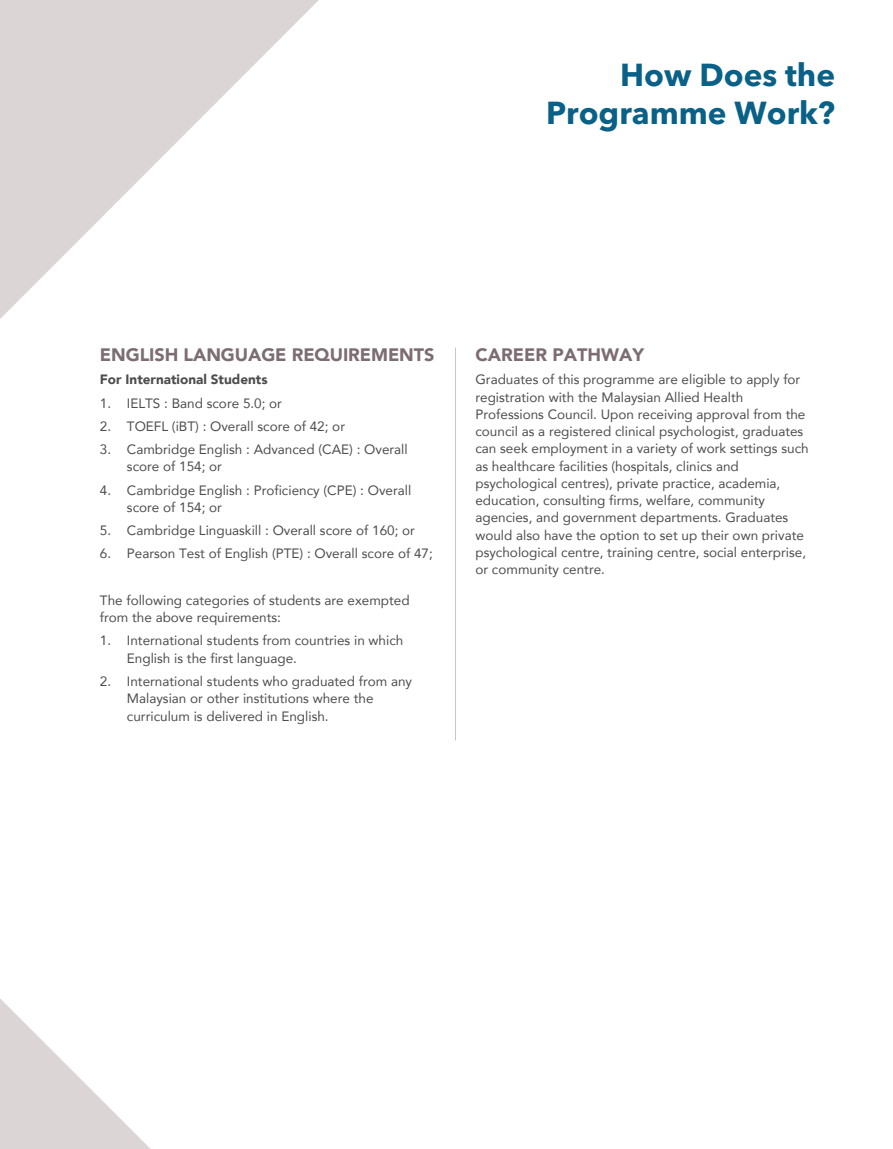
<style>
.page{position:relative;width:893px;height:1149px;background:#fff}
.page>*{position:absolute;margin:0;border:0;box-sizing:border-box;transform-origin:0 0}
.t1{font:700 31.5px/37.8px "Avenir Next LT Pro";color:#0a6187;text-align:right}
.t2{font:900 18px "Avenir";letter-spacing:-.005em;color:#7c6d72}
.t3{font:13.5px/17.2px "Avenir";color:#4d4d4f}
.t4{font:900 13.5px "Avenir";color:#4d4d4f}
</style>
<div class="page">
<svg style="left:0;top:998px;width:149px;height:150px"></svg>
<svg style="left:0;top:0;width:319px;height:319px"></svg>
<hr style="left:455px;top:348px;width:1px;height:391px;background:#c7c8ca">
<h1 class="t1" style="left:546px;top:56px;width:291px">How Does the<br>Programme Work?</h1>
<h2 class="t2" style="left:100px;top:339px;width:336px">ENGLISH LANGUAGE REQUIREMENTS</h2>
<p class="t4" style="left:100px;top:368px;width:169px">For International Students</p>
<p class="t3" style="left:100px;top:393px;width:184px">1. IELTS : Band score 5.0; or</p>
<p class="t3" style="left:100px;top:417px;width:247px">2. TOEFL (iBT) : Overall score of 42; or</p>
<p class="t3" style="left:127px;top:440px;width:282px;text-indent:-27px">3. Cambridge English : Advanced (CAE) : Overall score of 154; or</p>
<p class="t3" style="left:127px;top:480px;width:286px;text-indent:-27px">4. Cambridge English : Proficiency (CPE) : Overall score of 154; or</p>
<p class="t3" style="left:100px;top:521px;width:317px">5. Cambridge Linguaskill : Overall score of 160; or</p>
<p class="t3" style="left:100px;top:544px;width:334px">6. Pearson Test of English (PTE) : Overall score of 47;</p>
<p class="t3" style="left:100px;top:591px;width:311px">The following categories of students are exempted from the above requirements:</p>
<p class="t3" style="left:127px;top:631px;width:278px;text-indent:-27px">1. International students from countries in which<br>English is the first language.</p>
<p class="t3" style="left:127px;top:672px;width:287px;text-indent:-27px">2. International students who graduated from any<br>Malaysian or other institutions where the curriculum is delivered in English.</p>
<h2 class="t2" style="left:475px;top:339px;width:170px">CAREER PATHWAY</h2>
<p class="t3" style="left:475px;top:370px;width:335px">Graduates of this programme are eligible to apply for registration with the Malaysian Allied Health Professions Council. Upon receiving approval from the council as a registered clinical psychologist, graduates can seek employment in a variety of work settings such as healthcare facilities (hospitals, clinics and psychological centres), private practice, academia, education, consulting firms, welfare, community agencies, and government departments. Graduates would also have the option to set up their own private psychological centre, training centre, social enterprise, or community centre.</p>
</div>
